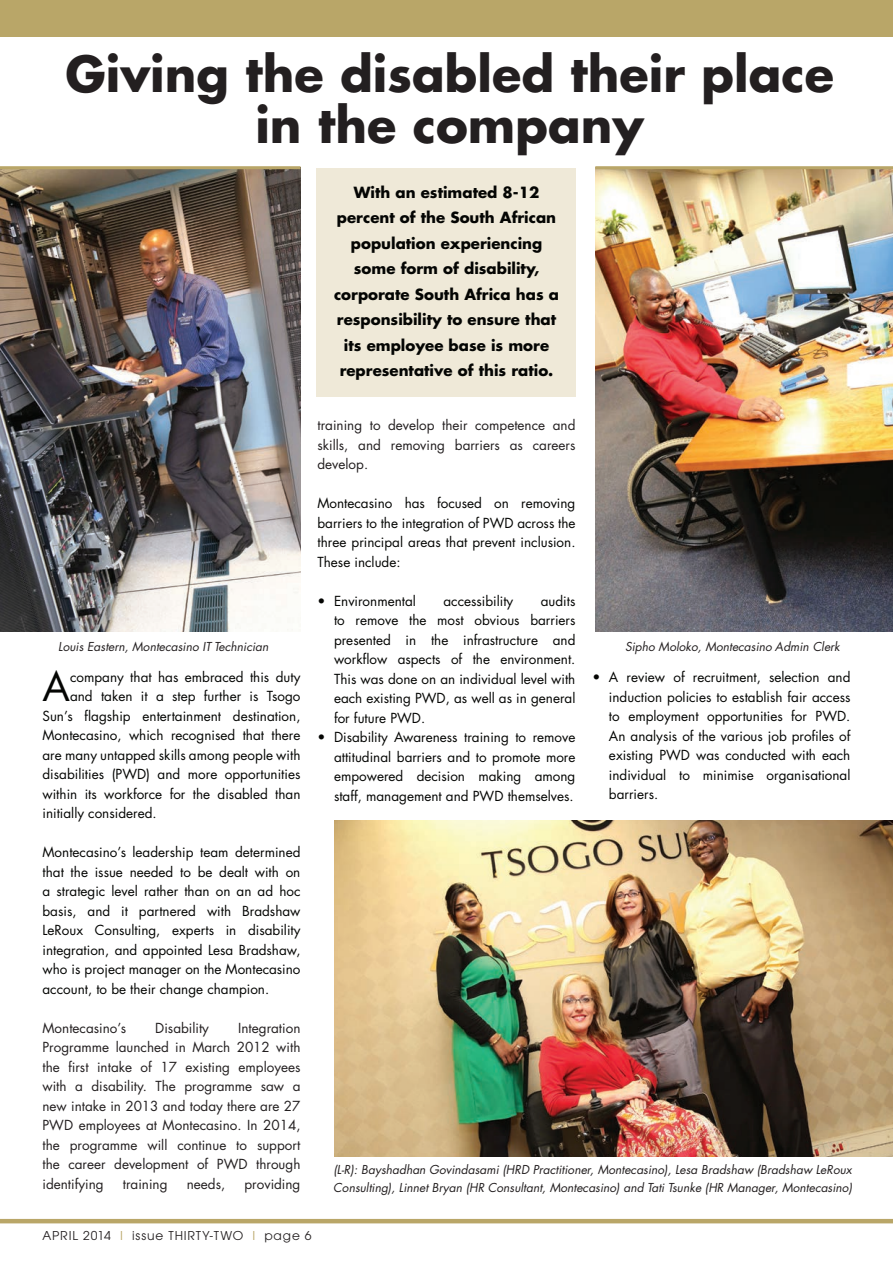
<style>
.page{position:relative;width:893px;height:1263px;background:#fff}
.page>*{position:absolute;margin:0;border:0;box-sizing:border-box;transform-origin:0 0}
.t1{font:700 48px/51px "Futura";color:#231f20;text-align:center}
.t2{font:39.3px "Futura";color:#040503}
.t3{font:700 15px/25.5px "Futura";color:#040503;text-align:center}
.t4{font:13.5px/19.5px "Futura";color:#040503;text-align:justify}
.t5{font:13.5px/19.5px "Futura";color:#231f20;text-align:justify}
.t6{font:13.5px "Avant Garde Gothic Itc T";letter-spacing:.06em;color:#231f20}
.t7{font:italic 12px/18px "Futura";color:#231f20}
.s1{color:#b9a668}
</style>
<div class="page">
<hr style="left:0;top:1219px;width:893px;height:4px;background:#b9a668">
<div style="left:316px;top:168px;width:259px;height:228px;background:#efe9d8"></div>
<img style="left:595px;top:169px;width:298px;height:462px">
<img style="left:0;top:169px;width:300px;height:462px">
<img style="left:334px;top:820px;width:559px;height:337px">
<hr style="left:0;top:166px;width:300px;height:3px;background:#b9a668">
<hr style="left:595px;top:166px;width:298px;height:3px;background:#b9a668">
<div style="left:0;top:0;width:893px;height:36px;background:#b9a668"></div>
<h1 class="t1" style="left:65px;top:48px;width:770px">Giving the disabled their place in the company</h1>
<p class="t3" style="left:334px;top:179px;width:227px">With an estimated 8-12 percent of the South African population experiencing some form of disability, corporate South Africa has a responsibility to ensure that its employee base is more representative of this ratio.</p>
<p class="t5" style="left:317px;top:415px;width:259px">training to develop their competence and skills, and removing barriers as careers develop.</p>
<p class="t4" style="left:317px;top:493px;width:259px">Montecasino has focused on removing barriers to the integration of PWD across the three principal areas that prevent inclusion.<br>These include:</p>
<p class="t4" style="left:317px;top:591px;width:100px">• Environmental</p>
<p class="t4" style="left:443px;top:591px;width:71px">accessibility</p>
<p class="t4" style="left:334px;top:591px;width:243px;text-indent:207px">audits to remove the most obvious barriers presented in the infrastructure and workflow aspects of the environment.<br>This was done on an individual level with each existing PWD, as well as in general for future PWD.</p>
<p class="t4" style="left:334px;top:727px;width:243px;text-indent:-16px">• Disability Awareness training to remove attitudinal barriers and to promote more empowered decision making among staff, management and PWD themselves.</p>
<p class="t7" style="left:58px;top:637px;width:212px">Louis Eastern, Montecasino IT Technician</p>
<p class="t7" style="left:625px;top:637px;width:216px">Sipho Moloko, Montecasino Admin Clerk</p>
<h2 class="t2" style="left:43px;top:660px;width:29px">A</h2>
<p class="t4" style="left:70px;top:667px;width:232px">company that has embraced this duty</p>
<p class="t4" style="left:609px;top:667px;width:243px;text-indent:-16px">• A review of recruitment, selection and induction policies to establish fair access to employment opportunities for PWD.<br>An analysis of the various job profiles of existing PWD was conducted with each individual to minimise organisational barriers.</p>
<p class="t4" style="left:70px;top:686px;width:232px">and taken it a step further is Tsogo</p>
<p class="t4" style="left:43px;top:706px;width:259px">Sun’s flagship entertainment destination,</p>
<p class="t4" style="left:43px;top:725px;width:259px">Montecasino, which recognised that there</p>
<p class="t4" style="left:43px;top:745px;width:259px">are many untapped skills among people with</p>
<p class="t4" style="left:43px;top:764px;width:259px">disabilities (PWD) and more opportunities</p>
<p class="t4" style="left:43px;top:784px;width:259px">within its workforce for the disabled than</p>
<p class="t4" style="left:43px;top:803px;width:116px">initially considered.</p>
<p class="t4" style="left:43px;top:842px;width:259px">Montecasino’s leadership team determined that the issue needed to be dealt with on a strategic level rather than on an ad hoc basis, and it partnered with Bradshaw LeRoux Consulting, experts in disability integration, and appointed Lesa Bradshaw, who is project manager on the Montecasino account, to be their change champion.</p>
<p class="t5" style="left:43px;top:1018px;width:85px">Montecasino’s</p>
<p class="t5" style="left:155px;top:1018px;width:55px">Disability</p>
<p class="t5" style="left:43px;top:1018px;width:259px;text-indent:196px">Integration Programme launched in March 2012 with the first intake of 17 existing employees with a disability. The programme saw a new intake in 2013 and today there are 27<br>PWD employees at Montecasino. In 2014, the programme will continue to support the career development of PWD through identifying</p>
<p class="t7" style="left:333px;top:1161px;width:520px">(L-R): Bayshadhan Govindasami (HRD Practitioner, Montecasino), Lesa Bradshaw (Bradshaw LeRoux<br>Consulting), Linnet Bryan (HR Consultant, Montecasino) and Tati Tsunke (HR Manager, Montecasino)</p>
<p class="t5" style="left:123px;top:1174px;width:46px">training</p>
<p class="t5" style="left:187px;top:1174px;width:40px">needs,</p>
<p class="t5" style="left:244px;top:1174px;width:57px">providing</p>
<p class="t6" style="left:43px;top:1228px;width:271px">APRIL 2014 <span class="s1">I</span> issue THIRTY-TWO <span class="s1">I</span> page 6</p>
</div>
